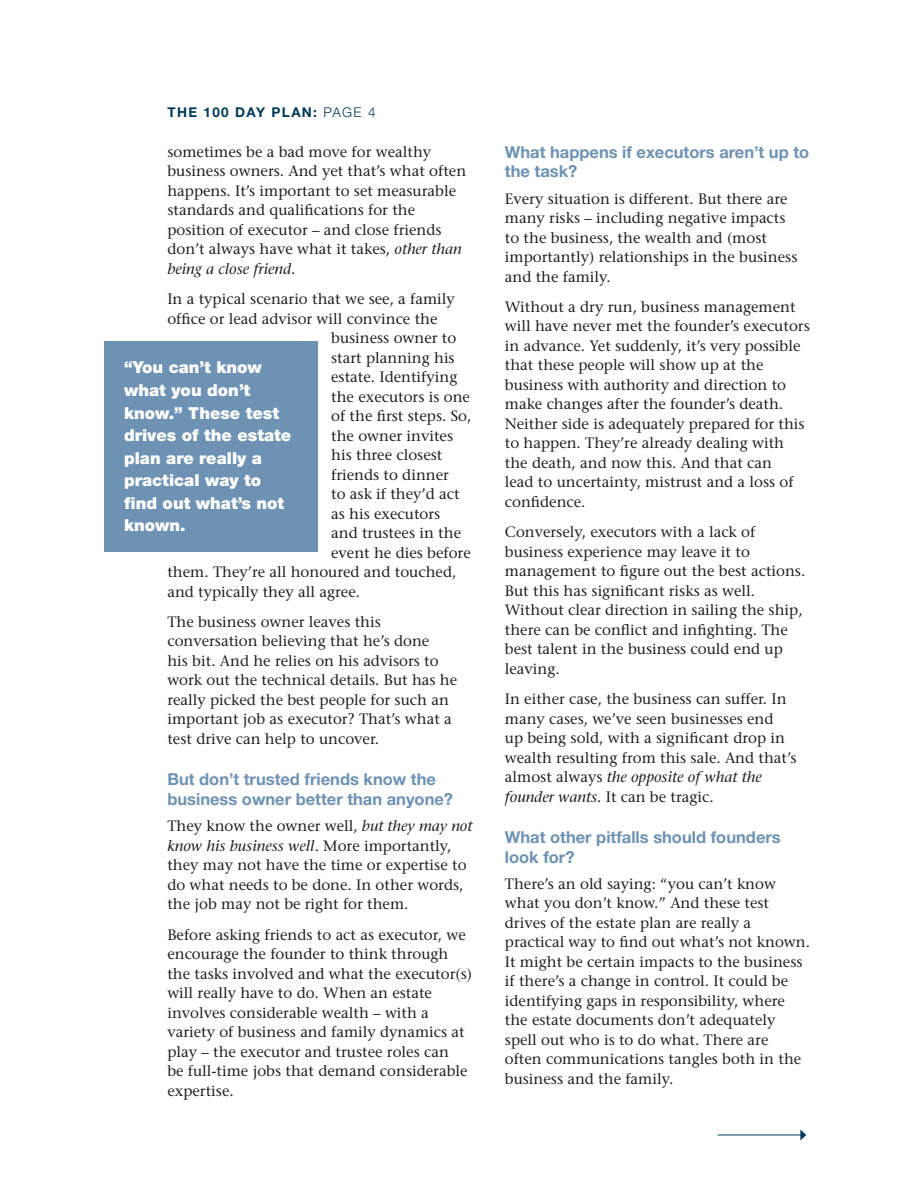
<style>
.page{position:relative;width:918px;height:1188px;background:#fff}
.page>*{position:absolute;margin:0;border:0;box-sizing:border-box;transform-origin:0 0}
.t1{font:700 16.5px/19.8px "Helvetica Neue LT Pro";color:#6d92b4}
.t2{font:900 16.5px/22.5px "Helvetica Neue LT Pro";color:#fff}
.t3{font:500 15px/19.5px "Stone Serif Std";color:#231f20}
.t4{font:700 13.5px "Helvetica Neue LT Pro";letter-spacing:.1em;color:#00395a}
.s1{font-weight:300}
.s2{font-style:italic}
</style>
<div class="page">
<div style="left:104px;top:341px;width:214px;height:211px;background:#6d92b4"></div>
<hr style="left:718px;top:1135px;width:83px;height:1px;background:#00395a">
<svg style="left:800px;top:1129px;width:6px;height:11px"></svg>
<p class="t4" style="left:167px;top:104px;width:210px">THE 100 DAY PLAN: <span class="s1">PAGE 4</span></p>
<p class="t3" style="left:167px;top:142px;width:300px">sometimes be a bad move for wealthy business owners. And yet that’s what often happens. It’s important to set measurable standards and qualifications for the position of executor – and close friends don’t always have what it takes, <span class="s2">other than being a close friend</span>.</p>
<p class="t3" style="left:167px;top:289px;width:289px">In a typical scenario that we see, a family</p>
<p class="t3" style="left:167px;top:309px;width:272px">office or lead advisor will convince the</p>
<p class="t3" style="left:331px;top:328px;width:127px">business owner to</p>
<p class="t3" style="left:331px;top:348px;width:125px">start planning his</p>
<p class="t3" style="left:331px;top:367px;width:128px">estate. Identifying</p>
<p class="t3" style="left:331px;top:387px;width:140px">the executors is one</p>
<p class="t3" style="left:331px;top:406px;width:142px">of the first steps. So,</p>
<p class="t3" style="left:331px;top:426px;width:123px">the owner invites</p>
<p class="t3" style="left:331px;top:445px;width:113px">his three closest</p>
<p class="t3" style="left:331px;top:465px;width:119px">friends to dinner</p>
<p class="t3" style="left:331px;top:484px;width:130px">to ask if they’d act</p>
<p class="t3" style="left:331px;top:504px;width:111px">as his executors</p>
<p class="t3" style="left:331px;top:523px;width:131px">and trustees in the</p>
<p class="t3" style="left:331px;top:543px;width:141px">event he dies before</p>
<p class="t3" style="left:167px;top:562px;width:290px">them. They’re all honoured and touched,</p>
<p class="t3" style="left:167px;top:582px;width:194px">and typically they all agree.</p>
<p class="t3" style="left:167px;top:612px;width:291px">The business owner leaves this conversation believing that he’s done<br>his bit. And he relies on his advisors to work out the technical details. But has he really picked the best people for such an important job as executor? That’s what a test drive can help to uncover.</p>
<p class="t1" style="left:167px;top:769px;width:287px">But don’t trusted friends know the business owner better than anyone?</p>
<p class="t3" style="left:167px;top:816px;width:307px">They know the owner well, <span class="s2">but they may not know his business well</span>. More importantly, they may not have the time or expertise to do what needs to be done. In other words, the job may not be right for them.</p>
<p class="t3" style="left:167px;top:925px;width:306px">Before asking friends to act as executor, we encourage the founder to think through the tasks involved and what the executor(s) will really have to do. When an estate involves considerable wealth – with a variety of business and family dynamics at play – the executor and trustee roles can<br>be full-time jobs that demand considerable expertise.</p>
<p class="t2" style="left:124px;top:356px;width:169px">“You can’t know what you don’t know.” These test drives of the estate plan are really a practical way to find out what’s not known.</p>
<p class="t1" style="left:505px;top:141px;width:306px">What happens if executors aren’t up to the task?</p>
<p class="t3" style="left:505px;top:189px;width:294px">Every situation is different. But there are many risks – including negative impacts to the business, the wealth and (most importantly) relationships in the business and the family.</p>
<p class="t3" style="left:505px;top:297px;width:306px">Without a dry run, business management will have never met the founder’s executors in advance. Yet suddenly, it’s very possible that these people will show up at the business with authority and direction to make changes after the founder’s death.<br>Neither side is adequately prepared for this to happen. They’re already dealing with the death, and now this. And that can<br>lead to uncertainty, mistrust and a loss of confidence.</p>
<p class="t3" style="left:505px;top:522px;width:302px">Conversely, executors with a lack of business experience may leave it to management to figure out the best actions.<br>But this has significant risks as well.<br>Without clear direction in sailing the ship, there can be conflict and infighting. The best talent in the business could end up leaving.</p>
<p class="t3" style="left:505px;top:689px;width:293px">In either case, the business can suffer. In many cases, we’ve seen businesses end<br>up being sold, with a significant drop in wealth resulting from this sale. And that’s almost always <span class="s2">the opposite of what the founder wants.</span> It can be tragic.</p>
<p class="t1" style="left:505px;top:827px;width:277px">What other pitfalls should founders look for?</p>
<p class="t3" style="left:505px;top:874px;width:307px">There’s an old saying: “you can’t know what you don’t know.” And these test drives of the estate plan are really a practical way to find out what’s not known.<br>It might be certain impacts to the business if there’s a change in control. It could be identifying gaps in responsibility, where the estate documents don’t adequately spell out who is to do what. There are<br>often communications tangles both in the business and the family.</p>
</div>
